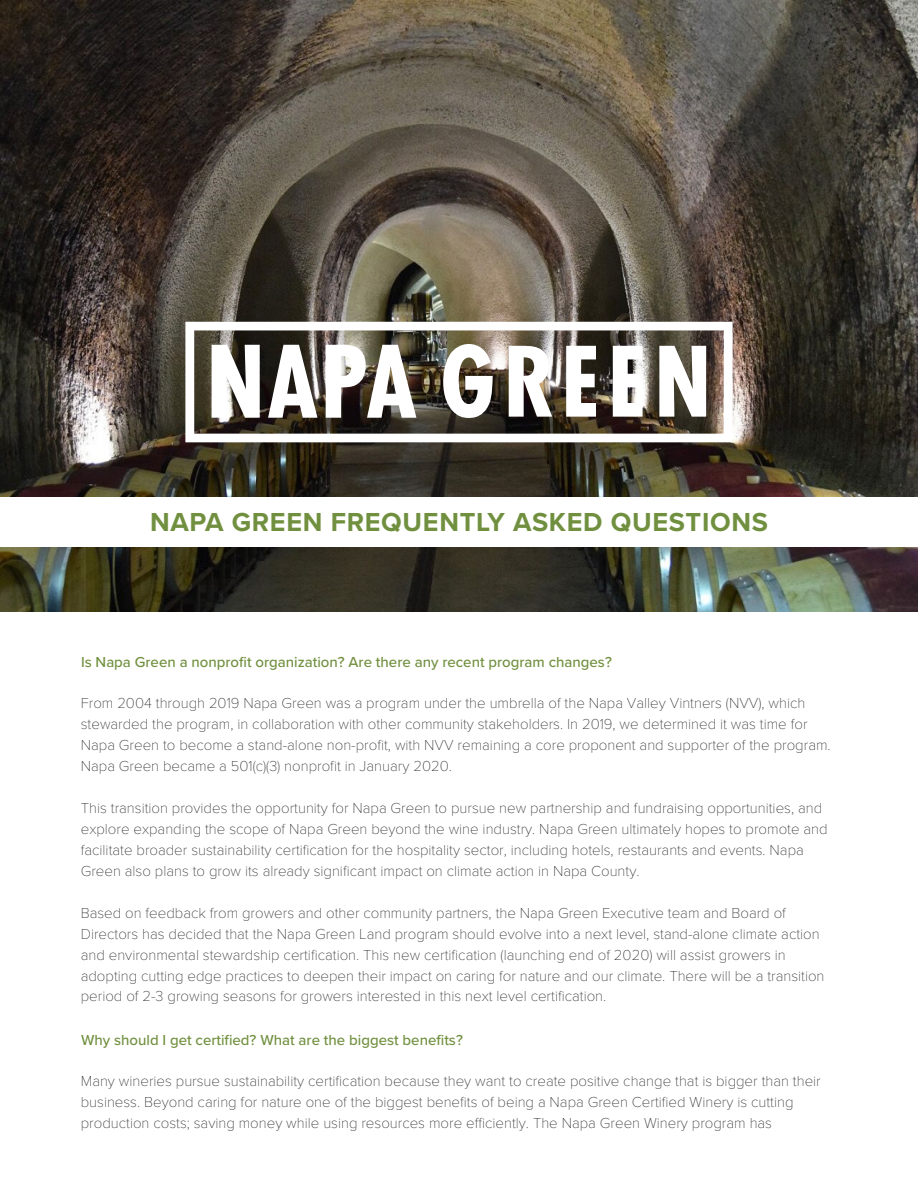
<style>
.page{position:relative;width:918px;height:1188px;background:#fff}
.page>*{position:absolute;margin:0;border:0;box-sizing:border-box;transform-origin:0 0}
.t1{font:700 27px "Proxima Nova";letter-spacing:.025em;color:#71903f}
.t2{font:100 15px/21px "Proxima Nova T";color:#231f20}
.t3{font:500 15px "Proxima Nova";color:#71903f}
</style>
<div class="page">
<img style="left:0;top:0;width:918px;height:612px">
<div style="left:0;top:497px;width:918px;height:49px;background:#fff"></div>
<svg style="left:185px;top:322px;width:548px;height:120px"></svg>
<p class="t1" style="left:150px;top:502px;width:619px">NAPA GREEN FREQUENTLY ASKED QUESTIONS</p>
<p class="t3" style="left:81px;top:650px;width:532px">Is Napa Green a nonprofit organization? Are there any recent program changes?</p>
<p class="t2" style="left:81px;top:691px;width:751px">From 2004 through 2019 Napa Green was a program under the umbrella of the Napa Valley Vintners (NVV), which stewarded the program, in collaboration with other community stakeholders. In 2019, we determined it was time for Napa Green to become a stand-alone non-profit, with NVV remaining a core proponent and supporter of the program.<br>Napa Green became a 501(c)(3) nonprofit in January 2020.</p>
<p class="t2" style="left:81px;top:796px;width:748px">This transition provides the opportunity for Napa Green to pursue new partnership and fundraising opportunities, and explore expanding the scope of Napa Green beyond the wine industry. Napa Green ultimately hopes to promote and facilitate broader sustainability certification for the hospitality sector, including hotels, restaurants and events. Napa Green also plans to grow its already significant impact on climate action in Napa County.</p>
<p class="t2" style="left:81px;top:901px;width:745px">Based on feedback from growers and other community partners, the Napa Green Executive team and Board of Directors has decided that the Napa Green Land program should evolve into a next level, stand-alone climate action and environmental stewardship certification. This new certification (launching end of 2020) will assist growers in adopting cutting edge practices to deepen their impact on caring for nature and our climate. There will be a transition period of 2-3 growing seasons for growers interested in this next level certification.</p>
<p class="t3" style="left:81px;top:1028px;width:383px">Why should I get certified? What are the biggest benefits?</p>
<p class="t2" style="left:81px;top:1069px;width:742px">Many wineries pursue sustainability certification because they want to create positive change that is bigger than their business. Beyond caring for nature one of the biggest benefits of being a Napa Green Certified Winery is cutting production costs; saving money while using resources more efficiently. The Napa Green Winery program has</p>
</div>
